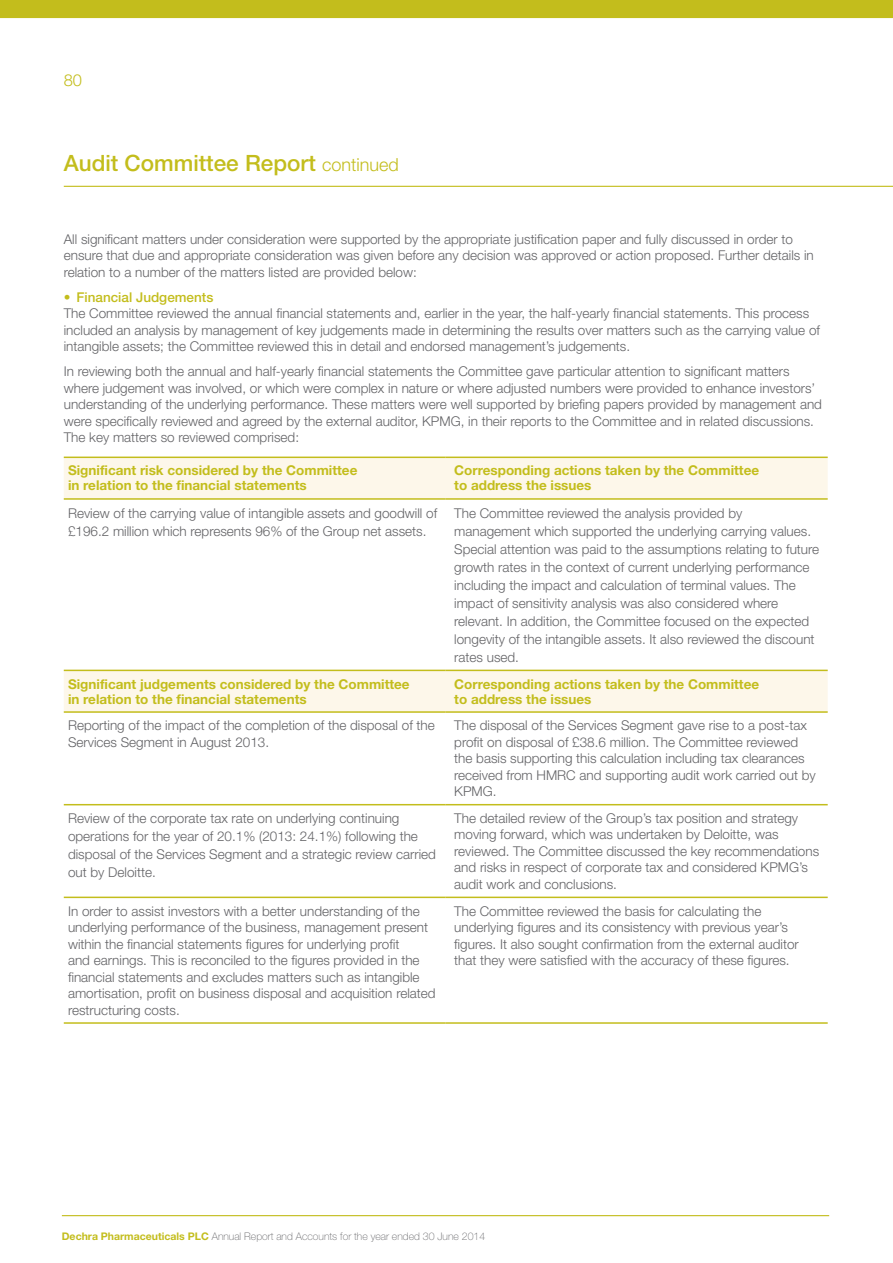
<style>
.page{position:relative;width:893px;height:1263px;background:#fff}
.page>*{position:absolute;margin:0;border:0;box-sizing:border-box;transform-origin:0 0}
.headingLevelOne{font:500 22.5px "Helvetica Neue LT Std";color:#c3bd1c}
.t1{font:300 16.5px "Helvetica Neue LT Std";color:#c3bd1c}
.Body{font:300 13.5px/16.5px "Helvetica Neue LT Std";color:#636366}
.TableHeader{font:700 13.5px/15px "Helvetica Neue LT Std";color:#c3bd1c}
.TablePlainText{font:700 13.5px/15px "Helvetica Neue LT Std";color:#c3bd1c}
.t2{font:500 13.5px "Helvetica Neue LT Std";color:#c3bd1c}
.t3{font:100 10.5px "Helvetica Neue LT Std";color:#636366}
.s1{font-weight:300;font-size:18px}
.s2{font-size:13.5px;color:#fff}
.s3{font-weight:700;color:#c3bd1c}
</style>
<div class="page">
<hr style="left:62px;top:1215px;width:767px;height:1px;background:#c3bd1c">
<hr style="left:64px;top:186px;width:829px;height:1px;background:#c3bd1c">
<svg style="left:64px;top:458px;width:764px;height:253px"></svg>
<hr style="left:64px;top:804px;width:382px;height:1px;background:#c3bd1c">
<hr style="left:64px;top:896px;width:382px;height:2px;background:#c3bd1c">
<hr style="left:64px;top:1022px;width:382px;height:2px;background:#c3bd1c">
<hr style="left:446px;top:804px;width:382px;height:1px;background:#c3bd1c">
<hr style="left:446px;top:896px;width:382px;height:2px;background:#c3bd1c">
<hr style="left:446px;top:1022px;width:382px;height:2px;background:#c3bd1c">
<hr style="left:64px;top:457px;width:382px;height:1px;background:#c3bd1c">
<hr style="left:446px;top:457px;width:382px;height:1px;background:#c3bd1c">
<hr style="left:64px;top:498px;width:382px;height:2px;background:#c3bd1c">
<hr style="left:446px;top:498px;width:382px;height:2px;background:#c3bd1c">
<hr style="left:64px;top:670px;width:382px;height:1px;background:#c3bd1c">
<hr style="left:446px;top:670px;width:382px;height:1px;background:#c3bd1c">
<hr style="left:64px;top:711px;width:382px;height:2px;background:#c3bd1c">
<hr style="left:446px;top:711px;width:382px;height:2px;background:#c3bd1c">
<div style="left:0;top:0;width:893px;height:19px;background:#c3bd1c"></div>
<p class="t1" style="left:64px;top:70px;width:20px">80</p>
<p class="headingLevelOne" style="left:64px;top:150px;width:337px">Audit Committee Report <span class="s1">continued</span></p>
<p class="Body" style="left:64px;top:230px;width:751px">All significant matters under consideration were supported by the appropriate justification paper and fully discussed in order to ensure that due and appropriate consideration was given before any decision was approved or action proposed. Further details in relation to a number of the matters listed are provided below:</p>
<p class="t2" style="left:64px;top:289px;width:151px">• Financial Judgements</p>
<p class="Body" style="left:64px;top:305px;width:758px">The Committee reviewed the annual financial statements and, earlier in the year, the half-yearly financial statements. This process included an analysis by management of key judgements made in determining the results over matters such as the carrying value of intangible assets; the Committee reviewed this in detail and endorsed management’s judgements.</p>
<p class="Body" style="left:64px;top:363px;width:760px">In reviewing both the annual and half-yearly financial statements the Committee gave particular attention to significant matters where judgement was involved, or which were complex in nature or where adjusted numbers were provided to enhance investors’ understanding of the underlying performance. These matters were well supported by briefing papers provided by management and were specifically reviewed and agreed by the external auditor, KPMG, in their reports to the Committee and in related discussions.<br>The key matters so reviewed comprised:</p>
<p class="TablePlainText" style="left:68px;top:463px;width:291px">Significant risk considered by the Committee in relation to the financial statements</p>
<p class="TablePlainText" style="left:454px;top:463px;width:306px">Corresponding actions taken by the Committee to address the issues</p>
<p class="Body" style="left:68px;top:504px;width:371px;line-height:18px">Review of the carrying value of intangible assets and goodwill of £196.2 million which represents 96% of the Group net assets.</p>
<p class="Body" style="left:454px;top:504px;width:366px;line-height:18px">The Committee reviewed the analysis provided by management which supported the underlying carrying values.<br>Special attention was paid to the assumptions relating to future growth rates in the context of current underlying performance including the impact and calculation of terminal values. The impact of sensitivity analysis was also considered where relevant. In addition, the Committee focused on the expected longevity of the intangible assets. It also reviewed the discount rates used.</p>
<p class="TableHeader" style="left:68px;top:676px;width:343px">Significant judgements considered by the Committee in relation to the financial statements</p>
<p class="TableHeader" style="left:454px;top:676px;width:306px">Corresponding actions taken by the Committee to address the issues</p>
<p class="Body" style="left:68px;top:717px;width:368px">Reporting of the impact of the completion of the disposal of the<br>Services Segment in August 2013.</p>
<p class="Body" style="left:454px;top:717px;width:363px">The disposal of the Services Segment gave rise to a post-tax profit on disposal of £38.6 million. The Committee reviewed the basis supporting this calculation including tax clearances received from HMRC and supporting audit work carried out by KPMG.</p>
<p class="Body" style="left:68px;top:809px;width:369px;line-height:18px">Review of the corporate tax rate on underlying continuing operations for the year of 20.1% (2013: 24.1%) following the disposal of the Services Segment and a strategic review carried out by Deloitte.</p>
<p class="Body" style="left:454px;top:809px;width:366px">The detailed review of the Group’s tax position and strategy moving forward, which was undertaken by Deloitte, was reviewed. The Committee discussed the key recommendations and risks in respect of corporate tax and considered KPMG’s audit work and conclusions.</p>
<p class="Body" style="left:68px;top:902px;width:369px">In order to assist investors with a better understanding of the underlying performance of the business, management present within the financial statements figures for underlying profit<br>and earnings. This is reconciled to the figures provided in the financial statements and excludes matters such as intangible amortisation, profit on business disposal and acquisition related restructuring costs.</p>
<p class="Body" style="left:454px;top:902px;width:346px">The Committee reviewed the basis for calculating the underlying figures and its consistency with previous year’s figures. It also sought confirmation from the external auditor that they were satisfied with the accuracy of these figures.</p>
<p class="t3" style="left:35px;top:1230px;width:452px"><span class="s2">80</span> <span class="s3">Dechra Pharmaceuticals PLC</span> Annual Report and Accounts for the year ended 30 June 2014</p>
</div>
